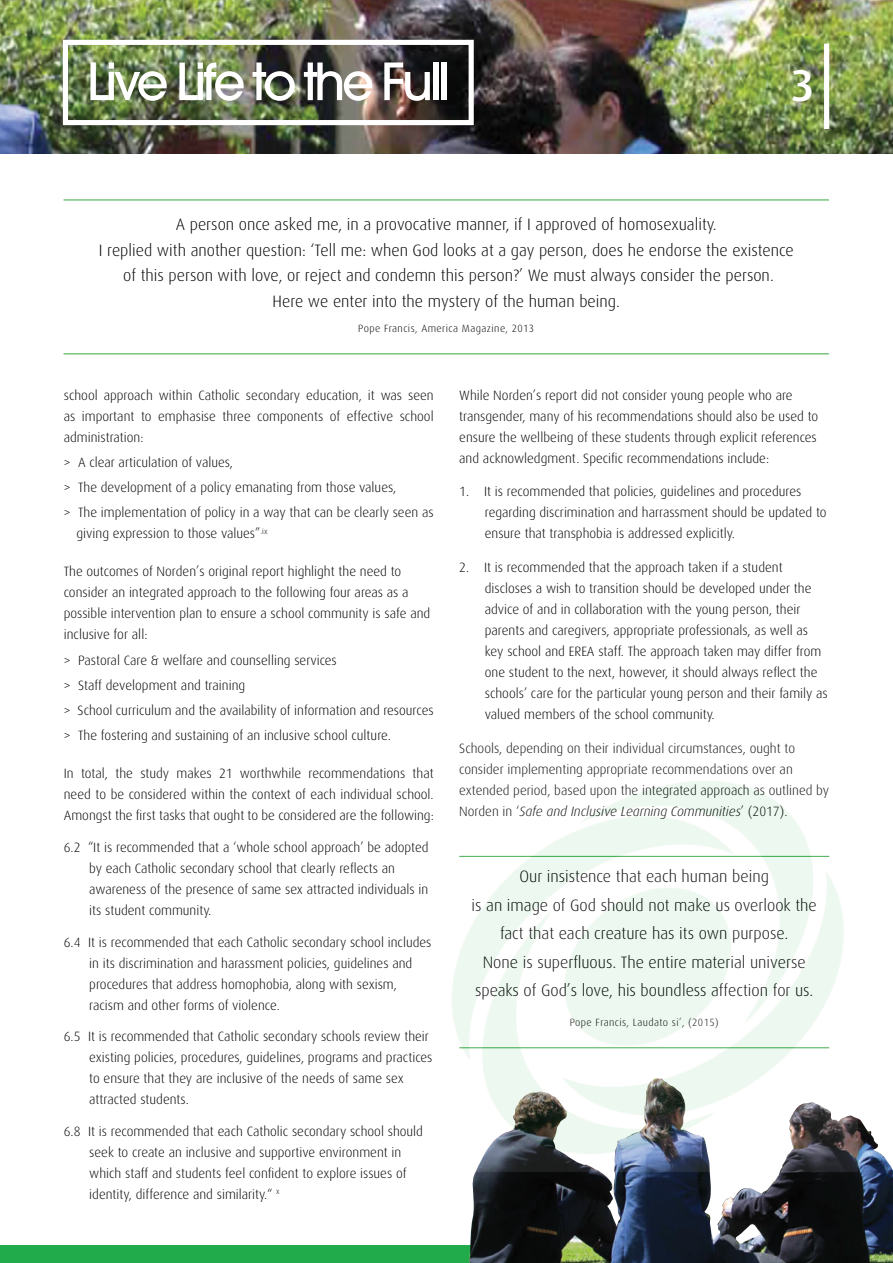
<style>
.page{position:relative;width:893px;height:1263px;background:#fff}
.page>*{position:absolute;margin:0;border:0;box-sizing:border-box;transform-origin:0 0}
.t1{font:500 50.85px "Avant Garde";letter-spacing:-.07em;color:#fff}
.t2{font:500 44.55px "Dax";color:#fff}
.t3{font:300 16.5px/28.5px "Dax";color:#000;text-align:center}
.t4{font:300 13.5px/21px "Dax";color:#000}
.t5{font:300 10.5px "Dax";letter-spacing:.04em;color:#000}
.s1{font-style:italic}
</style>
<div class="page">
<div style="left:0;top:1246px;width:893px;height:17px;background:#21ab4b"></div>
<img style="left:0;top:0;width:893px;height:153px">
<div style="left:63px;top:40px;width:411px;height:85px;border:5px solid #fff"></div>
<img style="left:469px;top:1118px;width:424px;height:145px">
<hr style="left:64px;top:199px;width:765px;height:1px;background:#41ad49">
<hr style="left:64px;top:353px;width:765px;height:1px;background:#41ad49">
<img style="left:452px;top:781px;width:406px;height:390px">
<div style="left:824px;top:44px;width:5px;height:85px;background:#fff"></div>
<h1 class="t1" style="left:86px;top:50px;width:365px">Live Life to the Full</h1>
<h2 class="t2" style="left:791px;top:60px;width:26px">3</h2>
<p class="t3" style="left:99px;top:212px;width:696px;line-height:25.5px">A person once asked me, in a provocative manner, if I approved of homosexuality.<br>I replied with another question: ‘Tell me: when God looks at a gay person, does he endorse the existence of this person with love, or reject and condemn this person?’ We must always consider the person.<br>Here we enter into the mystery of the human being.</p>
<p class="t5" style="left:358px;top:323px;width:178px">Pope Francis, America Magazine, 2013</p>
<p class="t4" style="left:64px;top:385px;width:371px;text-align:justify">school approach within Catholic secondary education, it was seen as important to emphasise three components of effective school administration:</p>
<p class="t4" style="left:64px;top:450px;width:371px;line-height:25.2px">&gt; A clear articulation of values,<br>&gt; The development of a policy emanating from those values,<br>&gt; The implementation of policy in a way that can be clearly seen as</p>
<p class="t4" style="left:77px;top:523px;width:192px">giving expression to those values”<sup>.ix</sup></p>
<p class="t4" style="left:64px;top:561px;width:368px">The outcomes of Norden’s original report highlight the need to consider an integrated approach to the following four areas as a possible intervention plan to ensure a school community is safe and inclusive for all:</p>
<p class="t4" style="left:64px;top:647px;width:371px;line-height:25.2px">&gt; Pastoral Care &amp; welfare and counselling services<br>&gt; Staff development and training<br>&gt; School curriculum and the availability of information and resources &gt; The fostering and sustaining of an inclusive school culture.</p>
<p class="t4" style="left:64px;top:763px;width:371px;text-align:justify">In total, the study makes 21 worthwhile recommendations that need to be considered within the context of each individual school.<br>Amongst the first tasks that ought to be considered are the following:</p>
<p class="t4" style="left:89px;top:837px;width:341px;text-indent:-26px">6.2 “It is recommended that a ‘whole school approach’ be adopted by each Catholic secondary school that clearly reflects an awareness of the presence of same sex attracted individuals in its student community.</p>
<p class="t4" style="left:89px;top:932px;width:344px;text-indent:-26px">6.4 It is recommended that each Catholic secondary school includes in its discrimination and harassment policies, guidelines and procedures that address homophobia, along with sexism, racism and other forms of violence.</p>
<p class="t4" style="left:89px;top:1026px;width:345px;text-indent:-26px">6.5 It is recommended that Catholic secondary schools review their existing policies, procedures, guidelines, programs and practices to ensure that they are inclusive of the needs of same sex attracted students.</p>
<p class="t4" style="left:89px;top:1121px;width:335px;text-indent:-26px">6.8 It is recommended that each Catholic secondary school should seek to create an inclusive and supportive environment in which staff and students feel confident to explore issues of identity, difference and similarity.“ <sup>x</sup></p>
<p class="t4" style="left:459px;top:385px;width:361px">While Norden’s report did not consider young people who are transgender, many of his recommendations should also be used to ensure the wellbeing of these students through explicit references and acknowledgment. Specific recommendations include:</p>
<p class="t4" style="left:485px;top:481px;width:343px;text-indent:-26px">1. It is recommended that policies, guidelines and procedures regarding discrimination and harrassment should be updated to ensure that transphobia is addressed explicitly.</p>
<p class="t4" style="left:485px;top:557px;width:345px;text-indent:-26px">2. It is recommended that the approach taken if a student discloses a wish to transition should be developed under the advice of and in collaboration with the young person, their parents and caregivers, appropriate professionals, as well as key school and EREA staff. The approach taken may differ from one student to the next, however, it should always reflect the schools’ care for the particular young person and their family as valued members of the school community.</p>
<p class="t4" style="left:459px;top:738px;width:371px">Schools, depending on their individual circumstances, ought to consider implementing appropriate recommendations over an extended period, based upon the integrated approach as outlined by Norden in ‘<span class="s1">Safe and Inclusive Learning Communities</span>’ (2017).</p>
<p class="t3" style="left:472px;top:863px;width:347px">Our insistence that each human being<br>is an image of God should not make us overlook the fact that each creature has its own purpose.<br>None is superfluous. The entire material universe speaks of God’s love, his boundless affection for us.</p>
<p class="t5" style="left:570px;top:1016px;width:150px">Pope Francis, Laudato si’, (2015)</p>
</div>
